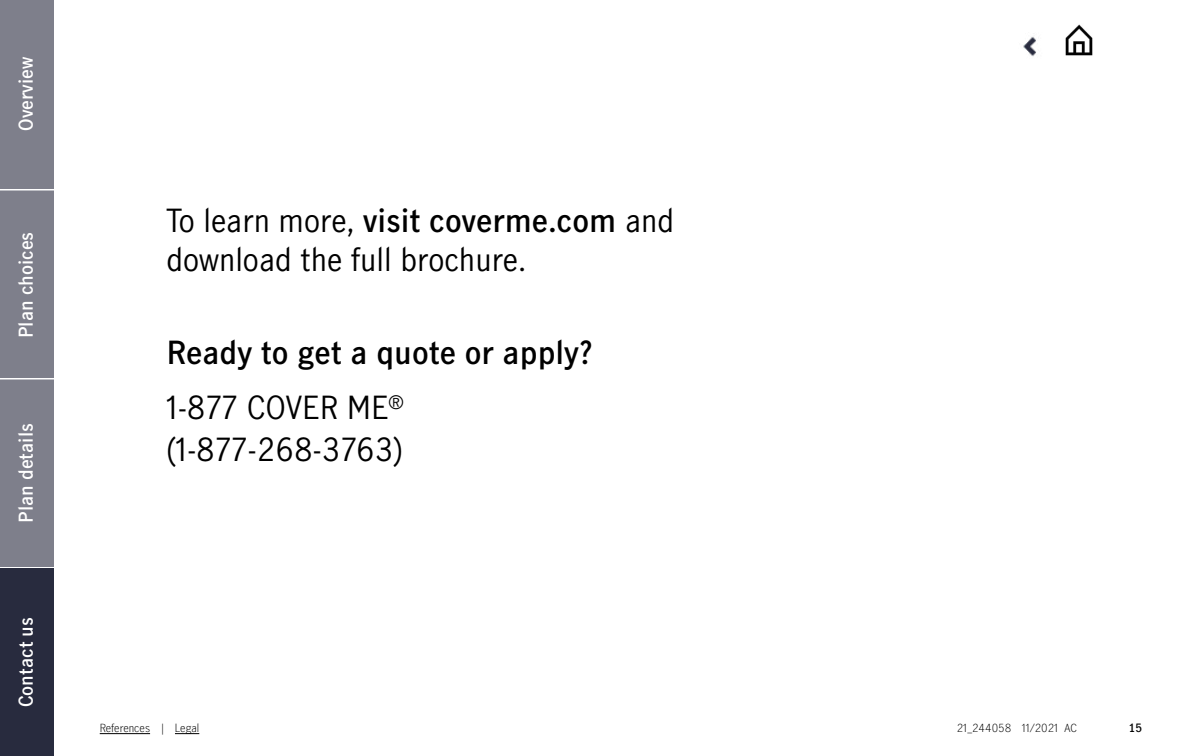
<style>
.page{position:relative;width:1188px;height:756px;background:#fff}
.page>*{position:absolute;margin:0;border:0;box-sizing:border-box;transform-origin:0 0}
.Contact_CTA_18_24{font:30px/39px "Manulife JH Sans";color:#000}
.Contact_CTA_18_24-2{font:600 30px "Manulife JH Sans";color:#000}
.t1{font:600 18px "Manulife JH Sans";color:#fff}
.Footnote___Light_7_5{font:300 11.25px "Manulife JH Sans Optimized";color:#000}
.t2{font:600 11.25px "Manulife JH Sans Optimized";color:#000}
.t3{font:300 10.5px "Manulife JH Sans";color:#000}
.s1{font-weight:600}
</style>
<div class="page">
<div style="left:0;top:0;width:54px;height:756px;background:#7e7f8b"></div>
<hr style="left:0;top:189px;width:54px;height:1px;background:#fff">
<hr style="left:0;top:378px;width:54px;height:2px;background:#fff">
<hr style="left:0;top:567px;width:54px;height:1px;background:#fff">
<div style="left:0;top:568px;width:54px;height:188px;background:#282b3e"></div>
<hr style="left:100px;top:733px;width:50px;height:1px;background:#000">
<svg style="left:175px;top:733px;width:24px;height:1px"></svg>
<img style="left:1023px;top:36px;width:13px;height:21px">
<img style="left:1065px;top:24px;width:28px;height:32px">
<p class="t1" style="left:13px;top:131px;width:75px;rotate:-90deg">Overview</p>
<p class="t1" style="left:13px;top:338px;width:108px;rotate:-90deg">Plan choices</p>
<p class="t1" style="left:13px;top:523px;width:101px;rotate:-90deg">Plan details</p>
<p class="t1" style="left:13px;top:707px;width:92px;rotate:-90deg">Contact us</p>
<p class="Contact_CTA_18_24" style="left:166px;top:200px;width:509px">To learn more, <span class="s1">visit coverme.com</span> and download the full brochure.</p>
<p class="Contact_CTA_18_24-2" style="left:166px;top:331px;width:428px">Ready to get a quote or apply?</p>
<p class="Contact_CTA_18_24" style="left:166px;top:386px;width:239px;line-height:42px">1-877 COVER ME<sup>® </sup>(1-877-268-3763)</p>
<p class="Footnote___Light_7_5" style="left:100px;top:720px;width:101px">References | Legal</p>
<p class="t3" style="left:957px;top:721px;width:122px">21_244058 11/2021 AC</p>
<p class="t2" style="left:1129px;top:720px;width:15px">15</p>
</div>
